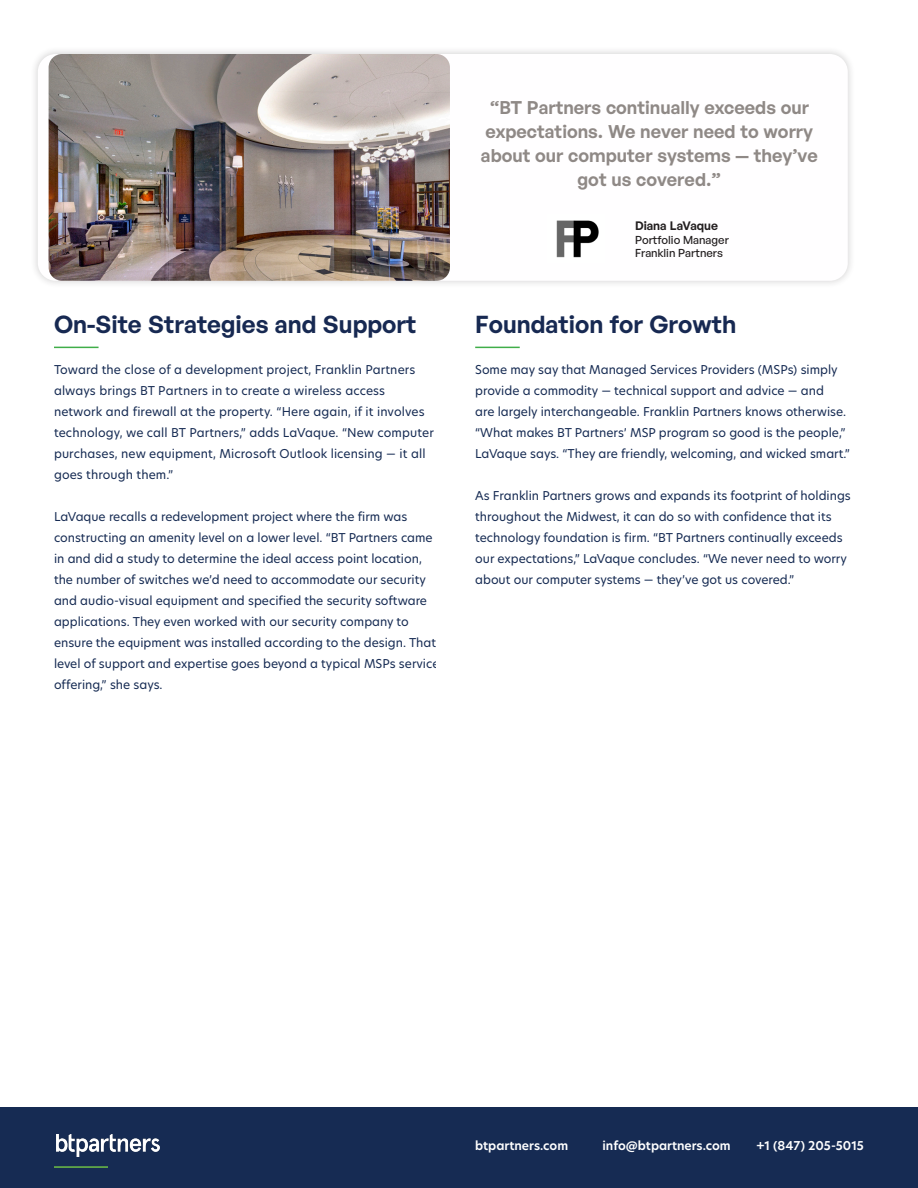
<style>
.page{position:relative;width:918px;height:1188px;background:#fff}
.page>*{position:absolute;margin:0;border:0;box-sizing:border-box;transform-origin:0 0}
.t1{font:600 24px "General Sans";color:#172952}
.t2{font:600 18px/24px "General Sans";color:#8f8986;text-align:center}
.Paragraph{font:12px/21px "Hero New";color:#162b53}
.t3{font:600 12px "Hero New";color:#fff}
.Staff_contact{font:600 12px "General Sans";color:#231f20}
.Credentials{font:500 11.25px/13.5px "General Sans";color:#231f20}
</style>
<div class="page">
<hr style="left:54px;top:347px;width:45px;height:1px;background:#40ae49">
<hr style="left:475px;top:347px;width:45px;height:1px;background:#40ae49">
<div style="left:30px;top:46px;width:826px;height:243px;background:#231f20;opacity:.2"></div>
<div style="left:38px;top:54px;width:810px;height:227px;background:#fffeff;border-radius:18px"></div>
<img style="left:556px;top:220px;width:43px;height:38px">
<img style="left:49px;top:54px;width:401px;height:227px">
<div style="left:0;top:1107px;width:918px;height:81px;background:#162b53"></div>
<img style="left:56px;top:1134px;width:104px;height:22px">
<hr style="left:54px;top:1166px;width:54px;height:2px;background:#6dbe46">
<h2 class="t1" style="left:54px;top:309px;width:364px">On-Site Strategies and Support</h2>
<p class="Paragraph" style="left:54px;top:359px;width:381px">Toward the close of a development project, Franklin Partners always brings BT Partners in to create a wireless access network and firewall at the property. “Here again, if it involves technology, we call BT Partners,” adds LaVaque. “New computer purchases, new equipment, Microsoft Outlook licensing — it all goes through them.”</p>
<p class="Paragraph" style="left:54px;top:506px;width:387px">LaVaque recalls a redevelopment project where the firm was constructing an amenity level on a lower level. “BT Partners came in and did a study to determine the ideal access point location, the number of switches we’d need to accommodate our security and audio-visual equipment and specified the security software applications. They even worked with our security company to ensure the equipment was installed according to the design. That level of support and expertise goes beyond a typical MSPs service offering,” she says.</p>
<p class="t2" style="left:481px;top:95px;width:338px">“BT Partners continually exceeds our expectations. We never need to worry about our computer systems — they’ve got us covered.”</p>
<p class="Staff_contact" style="left:635px;top:218px;width:85px">Diana LaVaque</p>
<p class="Credentials" style="left:635px;top:233px;width:95px">Portfolio Manager<br>Franklin Partners</p>
<h2 class="t1" style="left:475px;top:309px;width:263px">Foundation for Growth</h2>
<p class="Paragraph" style="left:475px;top:359px;width:376px">Some may say that Managed Services Providers (MSPs) simply provide a commodity — technical support and advice — and<br>are largely interchangeable. Franklin Partners knows otherwise. “What makes BT Partners’ MSP program so good is the people,” LaVaque says. “They are friendly, welcoming, and wicked smart.”</p>
<p class="Paragraph" style="left:475px;top:485px;width:377px">As Franklin Partners grows and expands its footprint of holdings throughout the Midwest, it can do so with confidence that its technology foundation is firm. “BT Partners continually exceeds our expectations,” LaVaque concludes. “We never need to worry about our computer systems — they’ve got us covered.”</p>
<p class="t3" style="left:475px;top:1137px;width:94px">btpartners.com</p>
<p class="t3" style="left:603px;top:1137px;width:130px">info@btpartners.com</p>
<p class="t3" style="left:756px;top:1137px;width:109px">+1 (847) 205-5015</p>
</div>
